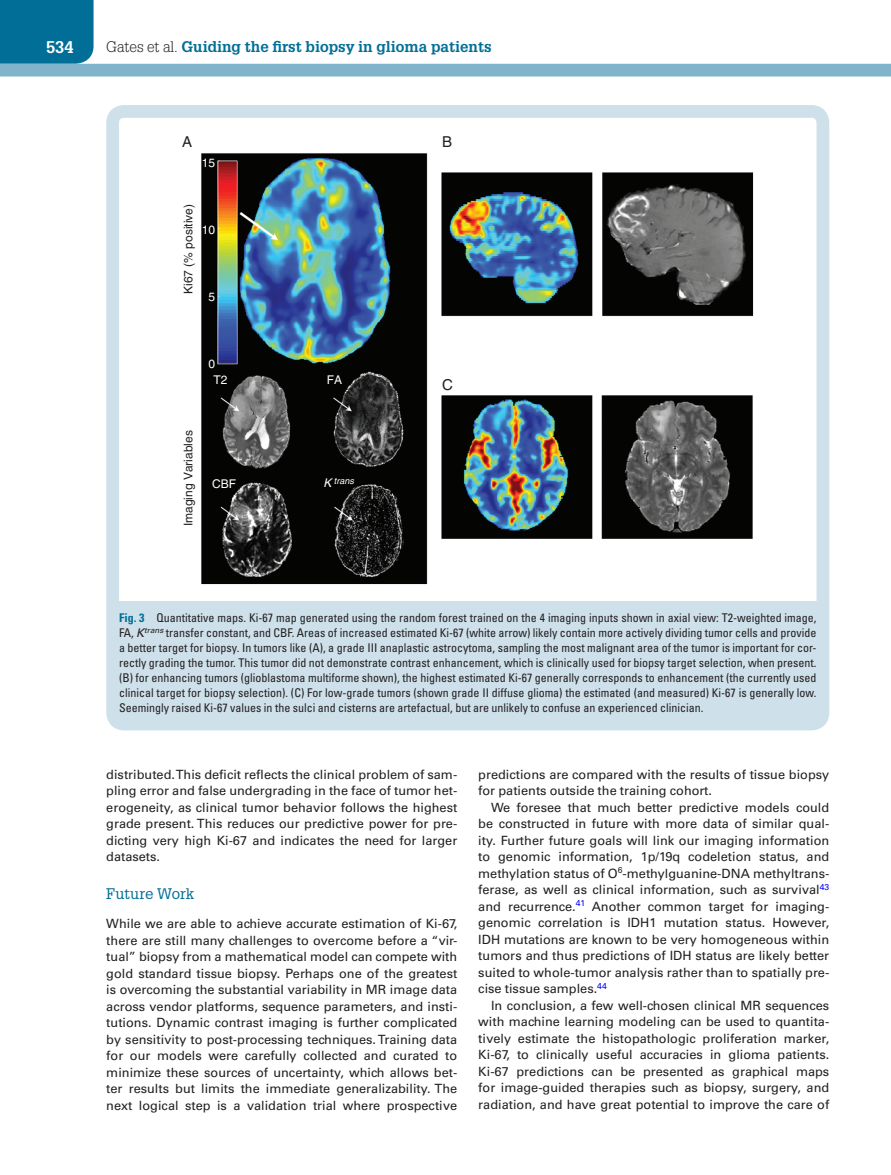
<style>
.page{position:relative;width:891px;height:1175px;background:#fff}
.page>*{position:absolute;margin:0;border:0;box-sizing:border-box;transform-origin:0 0}
.t1{font:700 16.5px "Glypha LT Std";color:#fff}
.t2{font:700 15px "Glypha LT Std";color:#006e96}
.t3{font:15px "Glypha LT Std";color:#006e96}
.t4{font:15px "Helvetica";color:#231f20}
.t5{font:12.75px/16.5px "Univers LT Std";color:#231f20;text-align:justify}
.t6{font:condensed 12px/15px "Univers LT Std";color:#231f20;text-align:justify}
.t7{font:12px "Helvetica";color:#231f20}
.t8{font:12px/16.2px "Helvetica";color:#fff}
.t9{font:italic 9px "Helvetica";color:#fff}
.s1{font-weight:300;color:#231f20}
.s2{font-size:12px}
.s3{font-weight:700;color:#006e96}
.s4{font-style:italic;font-stretch:normal}
</style>
<div class="page">
<div style="left:0;top:0;width:94px;height:64px;background:#006e96"></div>
<div style="left:0;top:64px;width:891px;height:12px;background:#7fb4ca"></div>
<div style="left:110px;top:601px;width:716px;height:118px;background:#cee0ea"></div>
<img style="left:201px;top:153px;width:552px;height:431px">
<div style="left:106px;top:105px;width:723px;height:625px;border:13px solid #cee0ea;border-radius:12px"></div>
<p class="t1" style="left:46px;top:37px;width:29px">534</p>
<p class="t2" style="left:106px;top:37px;width:387px"><span class="s1">Gates et al.</span> Guiding the first biopsy in glioma patients</p>
<p class="t4" style="left:182px;top:133px;width:12px">A</p>
<p class="t4" style="left:442px;top:133px;width:12px">B</p>
<p class="t8" style="left:202px;top:155px;width:15px">15</p>
<p class="t7" style="left:181px;top:294px;width:92px;rotate:-90deg">Ki67 (% positive)</p>
<p class="t8" style="left:202px;top:222px;width:15px">10</p>
<p class="t8" style="left:209px;top:289px;width:8px">5</p>
<p class="t8" style="left:213px;top:356px;width:16px;text-indent:-5px">0<br>T2</p>
<p class="t8" style="left:327px;top:372px;width:17px">FA</p>
<p class="t7" style="left:181px;top:526px;width:98px;rotate:-90deg">Imaging Variables</p>
<p class="t8" style="left:212px;top:475px;width:25px">CBF</p>
<p class="t9" style="left:324px;top:476px;width:32px"><span class="s2">K</span> trans</p>
<p class="t4" style="left:442px;top:376px;width:12px">C</p>
<p class="t6" style="left:119px;top:610px;width:699px"><span class="s3">Fig. 3</span> Quantitative maps. Ki-67 map generated using the random forest trained on the 4 imaging inputs shown in axial view: T2-weighted image, FA, <span class="s4">K</span><sup>trans</sup> transfer constant, and CBF. Areas of increased estimated Ki-67 (white arrow) likely contain more actively dividing tumor cells and provide a better target for biopsy. In tumors like (A), a grade III anaplastic astrocytoma, sampling the most malignant area of the tumor is important for cor&shy;rectly grading the tumor. This tumor did not demonstrate contrast enhancement, which is clinically used for biopsy target selection, when present. (B) for enhancing tumors (glioblastoma multiforme shown), the highest estimated Ki-67 generally corresponds to enhancement (the currently used clinical target for biopsy selection). (C) For low-grade tumors (shown grade II diffuse glioma) the estimated (and measured) Ki-67 is generally low.<br>Seemingly raised Ki-67 values in the sulci and cisterns are artefactual, but are unlikely to confuse an experienced clinician.</p>
<p class="t5" style="left:106px;top:766px;width:353px">distributed. This deficit reflects the clinical problem of sam&shy;pling error and false undergrading in the face of tumor het&shy;erogeneity, as clinical tumor behavior follows the highest grade present. This reduces our predictive power for pre&shy;dicting very high Ki-67 and indicates the need for larger datasets.</p>
<p class="t3" style="left:106px;top:884px;width:89px">Future Work</p>
<p class="t5" style="left:106px;top:915px;width:353px">While we are able to achieve accurate estimation of Ki-67, there are still many challenges to overcome before a “vir&shy;tual” biopsy from a mathematical model can compete with gold standard tissue biopsy. Perhaps one of the greatest is overcoming the substantial variability in MR image data across vendor platforms, sequence parameters, and insti&shy;tutions. Dynamic contrast imaging is further complicated by sensitivity to post-processing techniques. Training data for our models were carefully collected and curated to minimize these sources of uncertainty, which allows bet&shy;ter results but limits the immediate generalizability. The next logical step is a validation trial where prospective</p>
<p class="t5" style="left:478px;top:766px;width:352px">predictions are compared with the results of tissue biopsy for patients outside the training cohort.</p>
<p class="t5" style="left:478px;top:799px;width:353px;text-indent:13px">We foresee that much better predictive models could be constructed in future with more data of similar qual&shy;ity. Further future goals will link our imaging information to genomic information, 1p/19q codeletion status, and methylation status of O<sup>6</sup>-methylguanine-DNA methyltrans&shy;ferase, as well as clinical information, such as survival<sup>43 </sup>and recurrence.<sup>41</sup> Another common target for imaging&shy;genomic correlation is IDH1 mutation status. However, IDH mutations are known to be very homogeneous within tumors and thus predictions of IDH status are likely better suited to whole-tumor analysis rather than to spatially pre&shy;cise tissue samples.<sup>44</sup></p>
<p class="t5" style="left:478px;top:997px;width:353px;text-indent:13px">In conclusion, a few well-chosen clinical MR sequences with machine learning modeling can be used to quantita&shy;tively estimate the histopathologic proliferation marker, Ki-67, to clinically useful accuracies in glioma patients.<br>Ki-67 predictions can be presented as graphical maps for image-guided therapies such as biopsy, surgery, and radiation, and have great potential to improve the care of</p>
</div>
